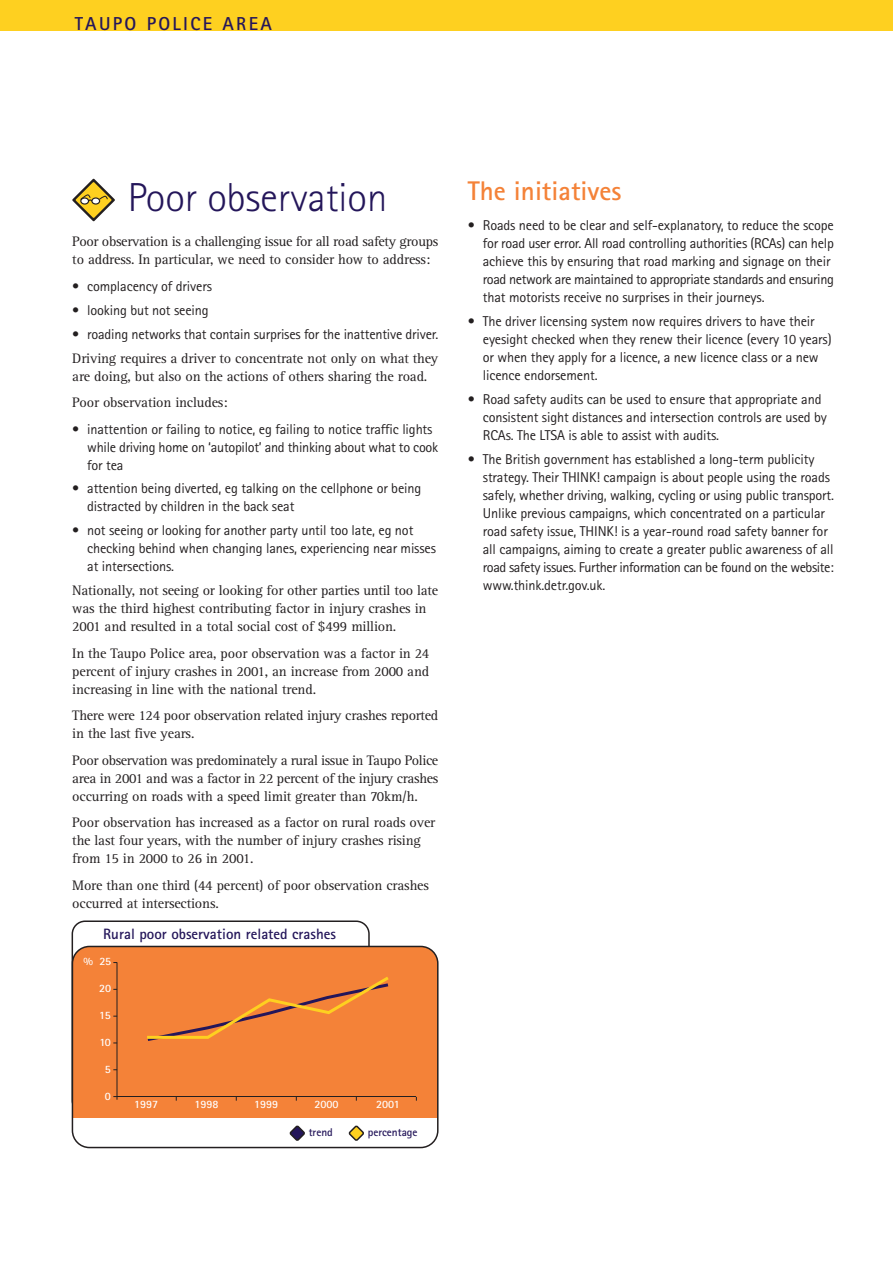
<style>
.page{position:relative;width:893px;height:1263px;background:#fff}
.page>*{position:absolute;margin:0;border:0;box-sizing:border-box;transform-origin:0 0}
.t1{font:300 40.5px "Rotis Sans Serif";color:#24165a}
.t2{font:700 27px "Rotis Sans Serif";color:#f48238}
.t3{font:700 18.75px "Rotis Sans Serif";letter-spacing:.125em;color:#24165a}
.t4{font:700 15px "Rotis Sans Serif";color:#24165a}
.t5{font:14.25px/18px "Rotis Sans Serif";letter-spacing:-.01em;color:#231f20}
.t6{font:14.25px/18px "Rotis Serif";letter-spacing:-.01em;color:#231f20}
.t7{font:700 11.25px "Rotis Sans Serif";color:#fff}
.t8{font:700 11.25px "Rotis Sans Serif";color:#24165a}
</style>
<div class="page">
<div style="left:0;top:0;width:892px;height:30px;background:#fed020"></div>
<div style="left:72px;top:921px;width:298px;height:193px;background:#fff;border:2px solid #231f20;border-radius:13px"></div>
<div style="left:72px;top:946px;width:366px;height:202px;background:#f48238;border-radius:17px"></div>
<div style="left:72px;top:1118px;width:366px;height:30px;background:#fff"></div>
<div style="left:72px;top:946px;width:366px;height:202px;border:2px solid #231f20;border-radius:17px"></div>
<hr style="left:117px;top:1096px;width:299px;height:1px;background:#231f20">
<svg style="left:289px;top:1125px;width:16px;height:16px"></svg>
<svg style="left:348px;top:1125px;width:16px;height:16px"></svg>
<hr style="left:117px;top:962px;width:1px;height:138px;background:#231f20">
<svg style="left:72px;top:179px;width:43px;height:42px"></svg>
<svg style="left:76px;top:182px;width:36px;height:36px"></svg>
<svg style="left:80px;top:197px;width:9px;height:8px"></svg>
<svg style="left:91px;top:197px;width:9px;height:8px"></svg>
<svg style="left:79px;top:193px;width:29px;height:10px"></svg>
<svg style="left:147px;top:977px;width:242px;height:64px"></svg>
<h3 class="t3" style="left:75px;top:17px;width:198px">TAUPO POLICE AREA</h3>
<h1 class="t1" style="left:128px;top:183px;width:261px">Poor observation</h1>
<p class="t6" style="left:72px;top:234px;width:367px">Poor observation is a challenging issue for all road safety groups to address. In particular, we need to consider how to address:</p>
<p class="t5" style="left:72px;top:278px;width:141px">• complacency of drivers</p>
<p class="t5" style="left:72px;top:302px;width:138px">• looking but not seeing</p>
<p class="t5" style="left:72px;top:326px;width:367px">• roading networks that contain surprises for the inattentive driver.</p>
<p class="t6" style="left:72px;top:350px;width:367px">Driving requires a driver to concentrate not only on what they are doing, but also on the actions of others sharing the road.</p>
<p class="t6" style="left:72px;top:395px;width:157px">Poor observation includes:</p>
<p class="t5" style="left:87px;top:421px;width:352px;text-indent:-15px">• inattention or failing to notice, eg failing to notice traffic lights while driving home on ‘autopilot’ and thinking about what to cook for tea</p>
<p class="t5" style="left:87px;top:481px;width:335px;text-indent:-15px">• attention being diverted, eg talking on the cellphone or being distracted by children in the back seat</p>
<p class="t5" style="left:87px;top:523px;width:350px;text-indent:-15px">• not seeing or looking for another party until too late, eg not checking behind when changing lanes, experiencing near misses at intersections.</p>
<p class="t6" style="left:72px;top:583px;width:367px">Nationally, not seeing or looking for other parties until too late was the third highest contributing factor in injury crashes in<br>2001 and resulted in a total social cost of $499 million.</p>
<p class="t6" style="left:72px;top:645px;width:358px;text-align:justify">In the Taupo Police area, poor observation was a factor in 24 percent of injury crashes in 2001, an increase from 2000 and increasing in line with the national trend.</p>
<p class="t6" style="left:72px;top:708px;width:367px">There were 124 poor observation related injury crashes reported in the last five years.</p>
<p class="t6" style="left:72px;top:752px;width:367px;text-align:justify">Poor observation was predominately a rural issue in Taupo Police area in 2001 and was a factor in 22 percent of the injury crashes occurring on roads with a speed limit greater than 70km/h.</p>
<p class="t6" style="left:72px;top:815px;width:364px">Poor observation has increased as a factor on rural roads over the last four years, with the number of injury crashes rising from 15 in 2000 to 26 in 2001.</p>
<p class="t6" style="left:72px;top:877px;width:358px">More than one third (44 percent) of poor observation crashes occurred at intersections.</p>
<p class="t4" style="left:103px;top:928px;width:234px">Rural poor observation related crashes</p>
<p class="t7" style="left:83px;top:957px;width:29px">% 25</p>
<p class="t7" style="left:99px;top:984px;width:13px">20</p>
<p class="t7" style="left:99px;top:1012px;width:13px">15</p>
<p class="t7" style="left:99px;top:1039px;width:13px">10</p>
<p class="t7" style="left:105px;top:1066px;width:8px">5</p>
<p class="t7" style="left:105px;top:1093px;width:8px">0</p>
<p class="t7" style="left:134px;top:1100px;width:26px">1997</p>
<p class="t7" style="left:194px;top:1100px;width:26px">1998</p>
<p class="t7" style="left:254px;top:1100px;width:26px">1999</p>
<p class="t7" style="left:314px;top:1100px;width:26px">2000</p>
<p class="t7" style="left:376px;top:1100px;width:25px">2001</p>
<p class="t8" style="left:308px;top:1128px;width:26px">trend</p>
<p class="t8" style="left:368px;top:1128px;width:51px">percentage</p>
<h2 class="t2" style="left:468px;top:182px;width:155px">The initiatives</h2>
<p class="t5" style="left:483px;top:217px;width:352px;text-indent:-15px">• Roads need to be clear and self-explanatory, to reduce the scope for road user error. All road controlling authorities (RCAs) can help achieve this by ensuring that road marking and signage on their road network are maintained to appropriate standards and ensuring that motorists receive no surprises in their journeys.</p>
<p class="t5" style="left:483px;top:313px;width:350px;text-indent:-15px">• The driver licensing system now requires drivers to have their eyesight checked when they renew their licence (every 10 years) or when they apply for a licence, a new licence class or a new licence endorsement.</p>
<p class="t5" style="left:483px;top:391px;width:345px;text-indent:-15px">• Road safety audits can be used to ensure that appropriate and consistent sight distances and intersection controls are used by<br>RCAs. The LTSA is able to assist with audits.</p>
<p class="t5" style="left:483px;top:451px;width:352px;text-indent:-15px">• The British government has established a long-term publicity strategy. Their THINK! campaign is about people using the roads safely, whether driving, walking, cycling or using public transport.<br>Unlike previous campaigns, which concentrated on a particular road safety issue, THINK! is a year-round road safety banner for all campaigns, aiming to create a greater public awareness of all road safety issues. Further information can be found on the website: www.think.detr.gov.uk.</p>
</div>
